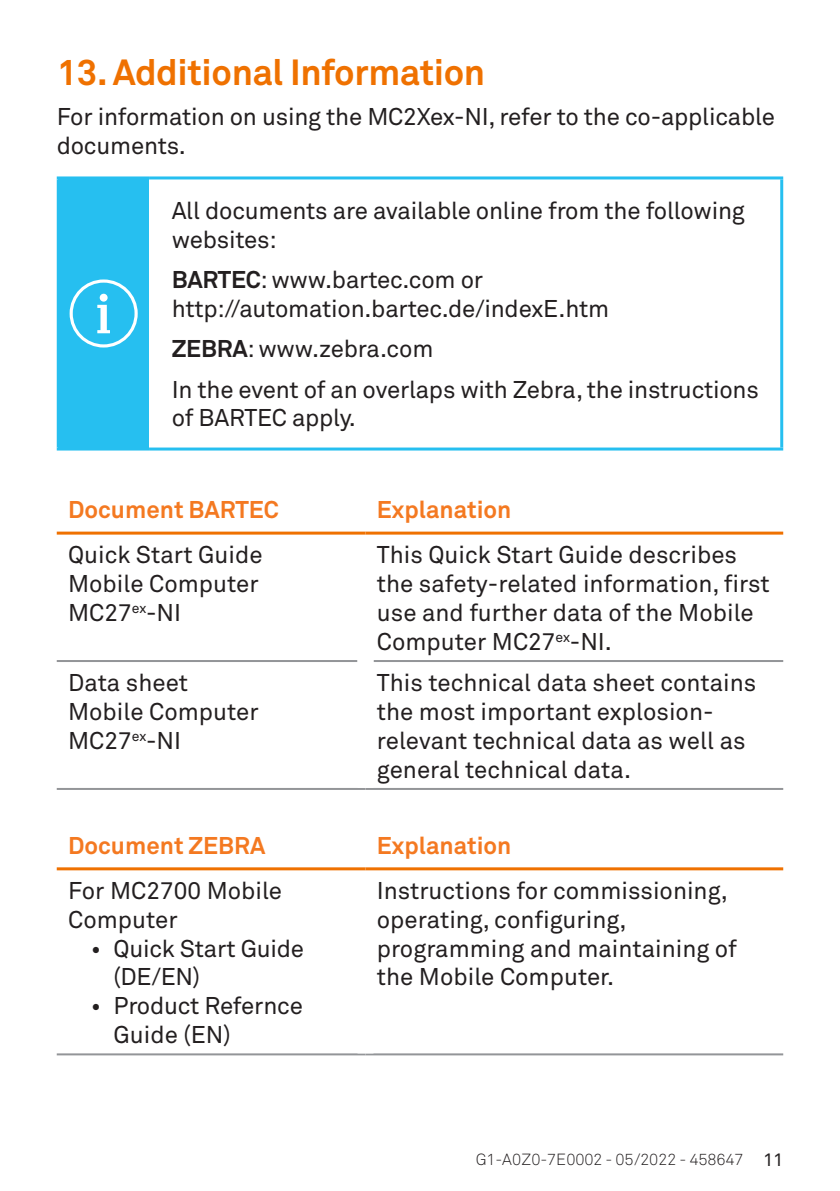
<style>
.page{position:relative;width:840px;height:1191px;background:#fff}
.page>*{position:absolute;margin:0;border:0;box-sizing:border-box;transform-origin:0 0}
.Headline_1{font:700 36px "Akkurat Pro";letter-spacing:-.01em;color:#ef7100}
.Headline_1-2{font:24px/28.8px "Akkurat Pro";color:#231f20}
.t1{font:700 24px "Akkurat Pro";color:#f47921}
.t2{font:300 16px "Akkurat Pro";letter-spacing:-.01em;color:#231f20}
.s1{font-weight:700}
.s2{font-weight:400;font-size:18px}
</style>
<div class="page">
<div style="left:58px;top:178px;width:91px;height:271px;background:#26bff0"></div>
<hr style="left:57px;top:176px;width:92px;height:3px;background:#26bff0">
<hr style="left:57px;top:179px;width:3px;height:268px;background:#26bff0">
<hr style="left:149px;top:176px;width:633px;height:3px;background:#26bff0">
<hr style="left:779px;top:179px;width:3px;height:268px;background:#26bff0">
<hr style="left:57px;top:447px;width:92px;height:3px;background:#26bff0">
<hr style="left:149px;top:447px;width:633px;height:3px;background:#26bff0">
<svg style="left:70px;top:279px;width:68px;height:68px"></svg>
<hr style="left:57px;top:660px;width:300px;height:2px;background:#939598">
<hr style="left:57px;top:788px;width:308px;height:2px;background:#939598">
<hr style="left:373px;top:660px;width:409px;height:2px;background:#939598">
<hr style="left:365px;top:788px;width:417px;height:2px;background:#939598">
<hr style="left:57px;top:531px;width:308px;height:3px;background:#ef7100">
<hr style="left:365px;top:531px;width:417px;height:3px;background:#ef7100">
<hr style="left:57px;top:1053px;width:308px;height:2px;background:#939598">
<hr style="left:365px;top:1053px;width:417px;height:2px;background:#939598">
<hr style="left:57px;top:867px;width:308px;height:3px;background:#ef7100">
<hr style="left:365px;top:867px;width:417px;height:3px;background:#ef7100">
<p class="Headline_1" style="left:57px;top:50px;width:430px">13. Additional Information</p>
<p class="Headline_1-2" style="left:57px;top:102px;width:719px">For information on using the MC2Xex-NI, refer to the co-applicable documents.</p>
<p class="Headline_1-2" style="left:172px;top:197px;width:574px">All documents are available online from the following websites:</p>
<p class="Headline_1-2" style="left:172px;top:266px;width:438px"><span class="s1">BARTEC</span>: www.bartec.com or http://automation.bartec.de/indexE.htm</p>
<p class="Headline_1-2" style="left:172px;top:335px;width:263px"><span class="s1">ZEBRA</span>: www.zebra.com</p>
<p class="Headline_1-2" style="left:172px;top:375px;width:588px">In the event of an overlaps with Zebra, the instructions of BARTEC apply.</p>
<p class="t1" style="left:68px;top:494px;width:212px">Document BARTEC</p>
<p class="t1" style="left:376px;top:494px;width:136px">Explanation</p>
<p class="Headline_1-2" style="left:68px;top:540px;width:196px">Quick Start Guide</p>
<p class="Headline_1-2" style="left:68px;top:569px;width:192px">Mobile Computer<br>MC27<sup>ex</sup>-NI</p>
<p class="Headline_1-2" style="left:376px;top:540px;width:394px">This Quick Start Guide describes the safety-related information, first use and further data of the Mobile<br>Computer MC27<sup>ex</sup>-NI.</p>
<p class="Headline_1-2" style="left:68px;top:668px;width:121px">Data sheet</p>
<p class="Headline_1-2" style="left:68px;top:697px;width:192px">Mobile Computer<br>MC27<sup>ex</sup>-NI</p>
<p class="Headline_1-2" style="left:376px;top:668px;width:381px">This technical data sheet contains the most important explosion&shy;relevant technical data as well as general technical data.</p>
<p class="t1" style="left:68px;top:830px;width:199px">Document ZEBRA</p>
<p class="t1" style="left:376px;top:830px;width:136px">Explanation</p>
<p class="Headline_1-2" style="left:68px;top:876px;width:215px">For MC2700 Mobile<br>Computer</p>
<p class="Headline_1-2" style="left:113px;top:934px;width:192px;text-indent:-23px">• Quick Start Guide (DE/EN)</p>
<p class="Headline_1-2" style="left:113px;top:991px;width:191px;text-indent:-23px">• Product Refernce<br>Guide (EN)</p>
<p class="Headline_1-2" style="left:376px;top:876px;width:361px">Instructions for commissioning, operating, configuring, programming and maintaining of the Mobile Computer.</p>
<p class="t2" style="left:475px;top:1150px;width:309px">G1-A0Z0-7E0002 - 05/2022 - 458647 <span class="s2">11</span></p>
</div>
